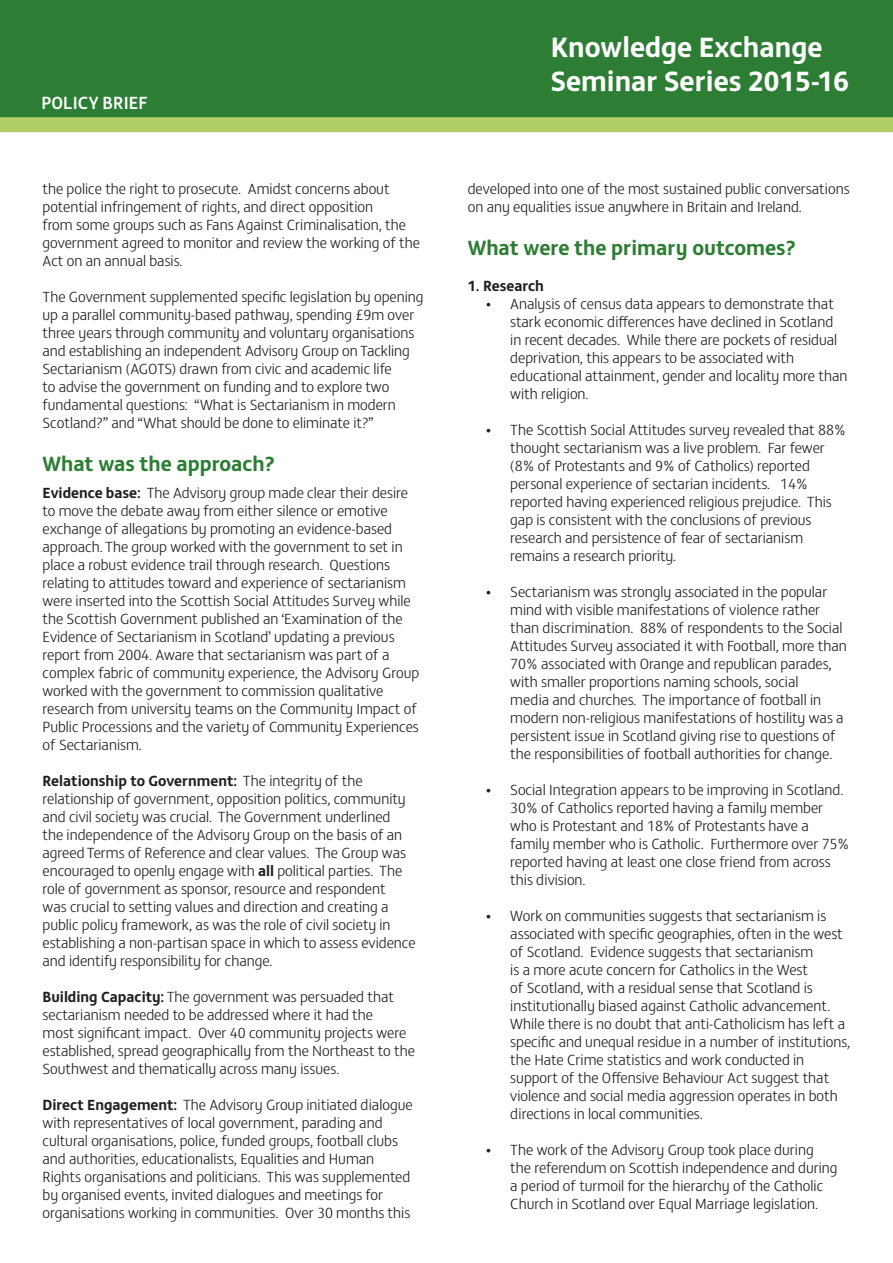
<style>
.page{position:relative;width:893px;height:1263px;background:#fff}
.page>*{position:absolute;margin:0;border:0;box-sizing:border-box;transform-origin:0 0}
.t1{font:700 28.5px/34.2px "FS Matthew";color:#fff}
.t2{font:700 21px "FS Matthew";color:#2d7e34}
.t3{font:500 18px "FS Matthew";color:#fff}
.t4{font:300 15px/18px "FS Matthew";color:#231f20}
.t5{font:700 15px "FS Matthew";color:#231f20}
.s1{font-weight:700}
</style>
<div class="page">
<div style="left:0;top:0;width:893px;height:119px;background:#2d7e34"></div>
<div style="left:0;top:117px;width:893px;height:15px;background:#b1ce66"></div>
<p class="t3" style="left:41px;top:89px;width:108px">POLICY BRIEF</p>
<p class="t4" style="left:43px;top:179px;width:379px">the police the right to prosecute. Amidst concerns about potential infringement of rights, and direct opposition<br>from some groups such as Fans Against Criminalisation, the government agreed to monitor and review the working of the Act on an annual basis.</p>
<p class="t4" style="left:43px;top:287px;width:382px">The Government supplemented specific legislation by opening up a parallel community-based pathway, spending £9m over three years through community and voluntary organisations and establishing an independent Advisory Group on Tackling Sectarianism (AGOTS) drawn from civic and academic life<br>to advise the government on funding and to explore two fundamental questions: “What is Sectarianism in modern Scotland?” and “What should be done to eliminate it?”</p>
<p class="t2" style="left:43px;top:447px;width:234px">What was the approach?</p>
<p class="t4" style="left:43px;top:483px;width:378px"><span class="s1">Evidence base:</span> The Advisory group made clear their desire to move the debate away from either silence or emotive exchange of allegations by promoting an evidence-based approach. The group worked with the government to set in place a robust evidence trail through research. Questions relating to attitudes toward and experience of sectarianism were inserted into the Scottish Social Attitudes Survey while the Scottish Government published an ‘Examination of the Evidence of Sectarianism in Scotland’ updating a previous report from 2004. Aware that sectarianism was part of a complex fabric of community experience, the Advisory Group worked with the government to commission qualitative research from university teams on the Community Impact of Public Processions and the variety of Community Experiences of Sectarianism.</p>
<p class="t4" style="left:43px;top:771px;width:375px"><span class="s1">Relationship to Government:</span> The integrity of the relationship of government, opposition politics, community and civil society was crucial. The Government underlined<br>the independence of the Advisory Group on the basis of an agreed Terms of Reference and clear values. The Group was encouraged to openly engage with <span class="s1">all</span> political parties. The role of government as sponsor, resource and respondent<br>was crucial to setting values and direction and creating a public policy framework, as was the role of civil society in establishing a non-partisan space in which to assess evidence and identify responsibility for change.</p>
<p class="t4" style="left:43px;top:987px;width:374px"><span class="s1">Building Capacity:</span> The government was persuaded that sectarianism needed to be addressed where it had the<br>most significant impact. Over 40 community projects were established, spread geographically from the Northeast to the Southwest and thematically across many issues.</p>
<p class="t4" style="left:43px;top:1095px;width:372px"><span class="s1">Direct Engagement:</span> The Advisory Group initiated dialogue with representatives of local government, parading and cultural organisations, police, funded groups, football clubs and authorities, educationalists, Equalities and Human Rights organisations and politicians. This was supplemented by organised events, invited dialogues and meetings for organisations working in communities. Over 30 months this</p>
<h1 class="t1" style="left:551px;top:27px;width:300px">Knowledge Exchange<br>Seminar Series 2015-16</h1>
<p class="t4" style="left:468px;top:179px;width:383px">developed into one of the most sustained public conversations on any equalities issue anywhere in Britain and Ireland.</p>
<p class="t2" style="left:468px;top:231px;width:330px">What were the primary outcomes?</p>
<p class="t5" style="left:468px;top:274px;width:78px">1. Research</p>
<p class="t4" style="left:510px;top:294px;width:339px;text-indent:-26px">• Analysis of census data appears to demonstrate that stark economic differences have declined in Scotland in recent decades. While there are pockets of residual deprivation, this appears to be associated with educational attainment, gender and locality more than with religion.</p>
<p class="t4" style="left:510px;top:420px;width:337px;text-indent:-26px">• The Scottish Social Attitudes survey revealed that 88% thought sectarianism was a live problem. Far fewer (8% of Protestants and 9% of Catholics) reported personal experience of sectarian incidents. 14% reported having experienced religious prejudice. This gap is consistent with the conclusions of previous research and persistence of fear of sectarianism remains a research priority.</p>
<p class="t4" style="left:510px;top:582px;width:338px;text-indent:-26px">• Sectarianism was strongly associated in the popular mind with visible manifestations of violence rather than discrimination. 88% of respondents to the Social Attitudes Survey associated it with Football, more than 70% associated with Orange and republican parades, with smaller proportions naming schools, social<br>media and churches. The importance of football in modern non-religious manifestations of hostility was a persistent issue in Scotland giving rise to questions of the responsibilities of football authorities for change.</p>
<p class="t4" style="left:510px;top:780px;width:341px;text-indent:-26px">• Social Integration appears to be improving in Scotland.<br>30% of Catholics reported having a family member who is Protestant and 18% of Protestants have a family member who is Catholic. Furthermore over 75% reported having at least one close friend from across this division.</p>
<p class="t4" style="left:510px;top:906px;width:342px;text-indent:-26px">• Work on communities suggests that sectarianism is associated with specific geographies, often in the west of Scotland. Evidence suggests that sectarianism<br>is a more acute concern for Catholics in the West<br>of Scotland, with a residual sense that Scotland is institutionally biased against Catholic advancement.<br>While there is no doubt that anti-Catholicism has left a specific and unequal residue in a number of institutions, the Hate Crime statistics and work conducted in support of the Offensive Behaviour Act suggest that violence and social media aggression operates in both directions in local communities.</p>
<p class="t4" style="left:510px;top:1140px;width:329px;text-indent:-26px">• The work of the Advisory Group took place during the referendum on Scottish independence and during a period of turmoil for the hierarchy of the Catholic Church in Scotland over Equal Marriage legislation.</p>
</div>
